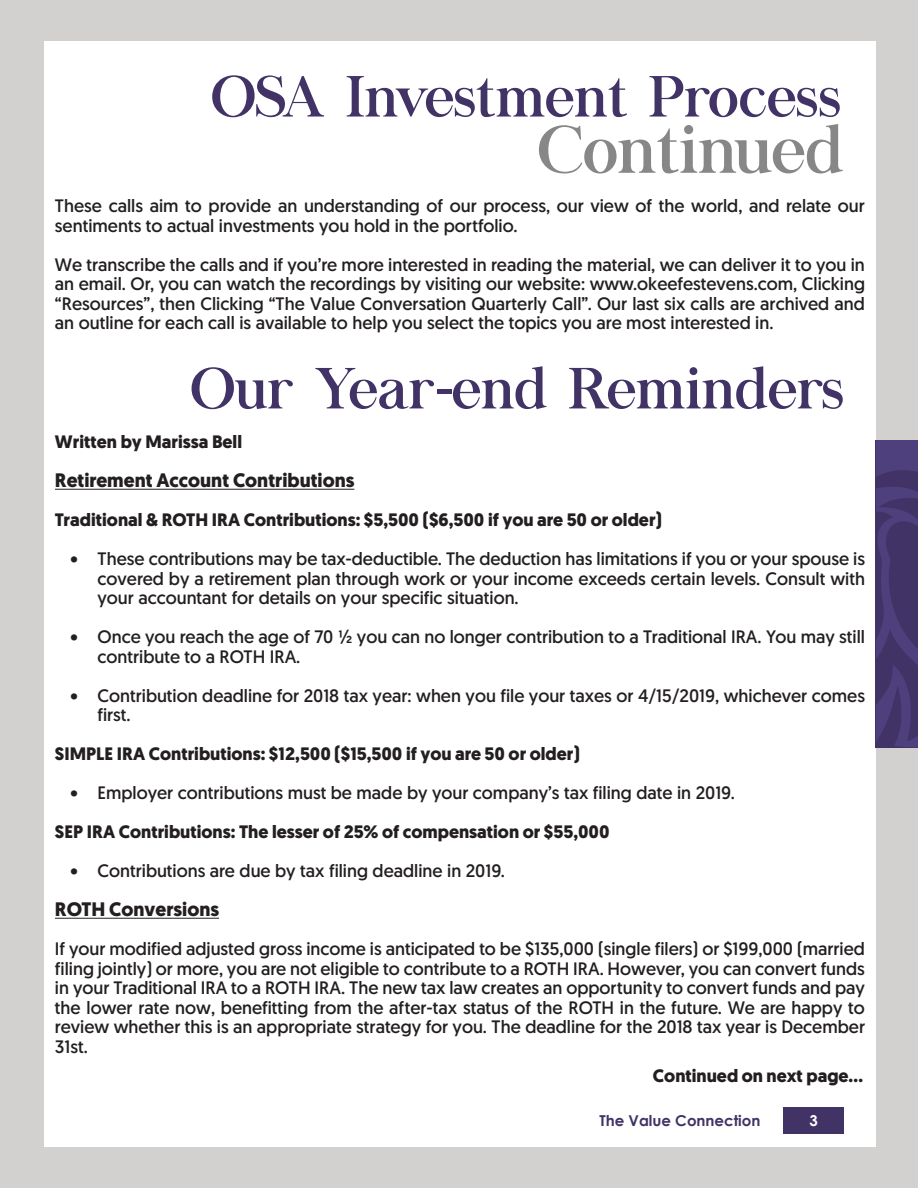
<style>
.page{position:relative;width:918px;height:1188px;background:#d3d1d0}
.page>*{position:absolute;margin:0;border:0;box-sizing:border-box;transform-origin:0 0}
.t1{font:66px "Chapaza";color:#888787}
.SUBTITLE{font:57px "Chapaza";color:#423367}
.PARAGRAPH{font:700 19.5px "Geomanist";color:#231f20}
.PARAGRAPH-2{font:18px/19.5px "Geomanist";color:#231f20}
.PARAGRAPH-3{font:700 18px "Geomanist";color:#231f20}
.t2{font:700 15px "Century Gothic";color:#423367}
.t3{font:700 15px "Century Gothic";color:#fff}
</style>
<div class="page">
<div style="left:44px;top:41px;width:832px;height:1106px;background:#fff"></div>
<svg style="left:876px;top:440px;width:42px;height:308px"></svg>
<div style="left:784px;top:1107px;width:60px;height:27px;background:#423367"></div>
<svg style="left:877px;top:441px;width:41px;height:306px;background:#46386f"></svg>
<hr style="left:55px;top:489px;width:299px;height:1px;background:#231f20">
<hr style="left:55px;top:918px;width:164px;height:1px;background:#231f20">
<p class="SUBTITLE" style="left:211px;top:64px;width:631px">OSA Investment Process</p>
<p class="t1" style="left:538px;top:111px;width:307px">Continued</p>
<p class="PARAGRAPH-2" style="left:55px;top:196px;width:811px">These calls aim to provide an understanding of our process, our view of the world, and relate our sentiments to actual investments you hold in the portfolio.</p>
<p class="PARAGRAPH-2" style="left:55px;top:254px;width:812px;text-align:justify">We transcribe the calls and if you’re more interested in reading the material, we can deliver it to you in an email. Or, you can watch the recordings by visiting our website: www.okeefestevens.com, Clicking “Resources”, then Clicking “The Value Conversation Quarterly Call”. Our last six calls are archived and an outline for each call is available to help you select the topics you are most interested in.</p>
<p class="SUBTITLE" style="left:191px;top:355px;width:655px">Our Year-end Reminders</p>
<p class="PARAGRAPH-3" style="left:55px;top:430px;width:189px">Written by Marissa Bell</p>
<p class="PARAGRAPH" style="left:55px;top:467px;width:301px">Retirement Account Contributions</p>
<p class="PARAGRAPH-3" style="left:55px;top:508px;width:608px">Traditional &amp; ROTH IRA Contributions: $5,500 ($6,500 if you are 50 or older)</p>
<p class="PARAGRAPH-2" style="left:98px;top:549px;width:769px;text-align:justify;text-indent:-27px">• These contributions may be tax-deductible. The deduction has limitations if you or your spouse is covered by a retirement plan through work or your income exceeds certain levels. Consult with your accountant for details on your specific situation.</p>
<p class="PARAGRAPH-2" style="left:98px;top:627px;width:769px;text-indent:-27px">• Once you reach the age of 70 ½ you can no longer contribution to a Traditional IRA. You may still contribute to a ROTH IRA.</p>
<p class="PARAGRAPH-2" style="left:98px;top:685px;width:769px;text-indent:-27px">• Contribution deadline for 2018 tax year: when you file your taxes or 4/15/2019, whichever comes first.</p>
<p class="PARAGRAPH-3" style="left:55px;top:742px;width:526px">SIMPLE IRA Contributions: $12,500 ($15,500 if you are 50 or older)</p>
<p class="PARAGRAPH-2" style="left:71px;top:783px;width:666px">• Employer contributions must be made by your company’s tax filing date in 2019.</p>
<p class="PARAGRAPH-3" style="left:55px;top:820px;width:556px">SEP IRA Contributions: The lesser of 25% of compensation or $55,000</p>
<p class="PARAGRAPH-2" style="left:71px;top:861px;width:436px">• Contributions are due by tax filing deadline in 2019.</p>
<p class="PARAGRAPH" style="left:55px;top:896px;width:166px">ROTH Conversions</p>
<p class="PARAGRAPH-2" style="left:55px;top:939px;width:812px;text-align:justify">If your modified adjusted gross income is anticipated to be $135,000 (single filers) or $199,000 (married filing jointly) or more, you are not eligible to contribute to a ROTH IRA. However, you can convert funds in your Traditional IRA to a ROTH IRA. The new tax law creates an opportunity to convert funds and pay the lower rate now, benefitting from the after-tax status of the ROTH in the future. We are happy to review whether this is an appropriate strategy for you. The deadline for the 2018 tax year is December 31st.</p>
<p class="PARAGRAPH-3" style="left:653px;top:1063px;width:212px">Continued on next page...</p>
<p class="t2" style="left:599px;top:1110px;width:163px">The Value Connection</p>
<p class="t3" style="left:810px;top:1110px;width:10px">3</p>
</div>
